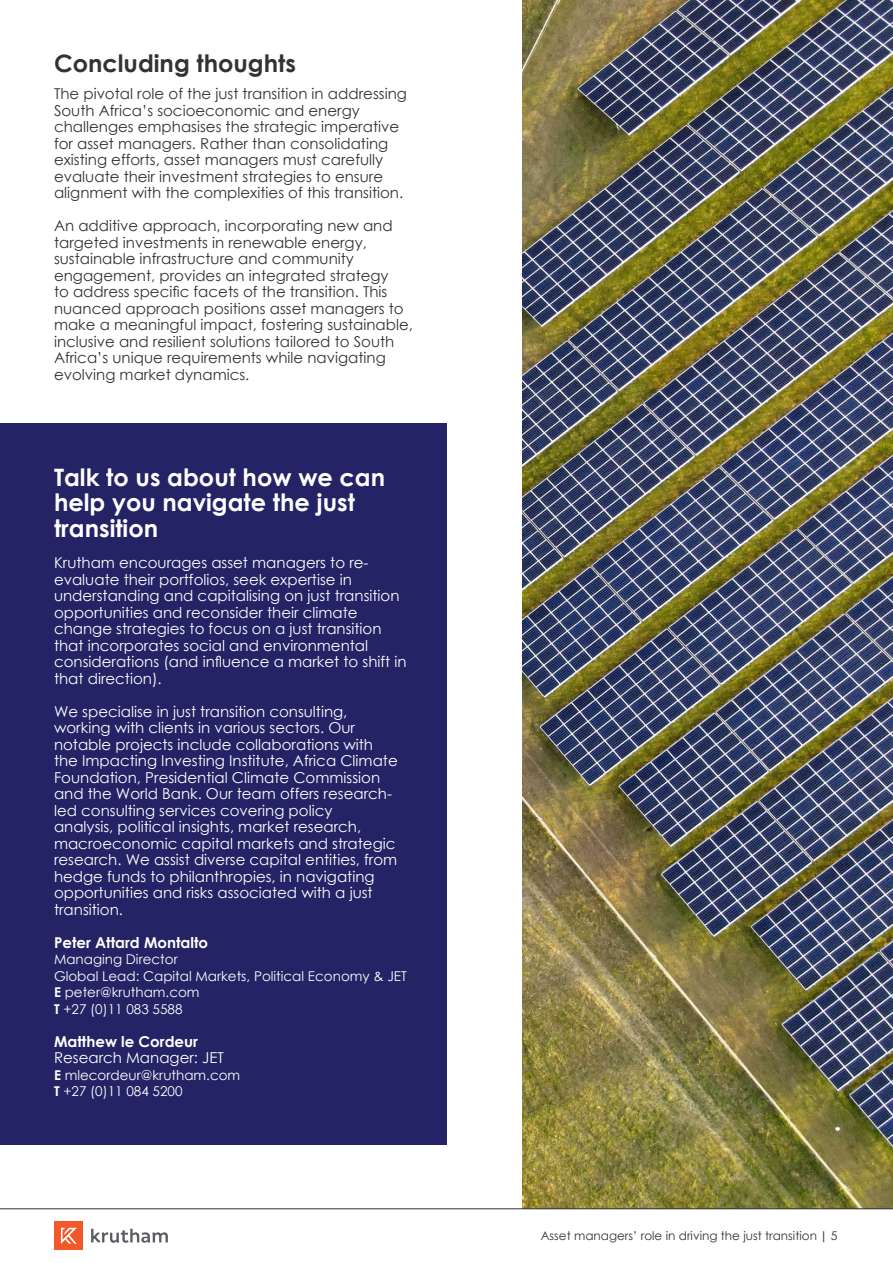
<style>
.page{position:relative;width:893px;height:1263px;background:#fff}
.page>*{position:absolute;margin:0;border:0;box-sizing:border-box;transform-origin:0 0}
.t1{font:700 24px/25.5px "Century Gothic";color:#fff}
.t2{font:700 24px "Century Gothic";color:#333}
.t3{font:15px/16.5px "Century Gothic";color:#fff}
.t4{font:15px/16.5px "Century Gothic";color:#333}
.t5{font:700 15px "Century Gothic";color:#fff}
.t6{font:13.5px/16.5px "Century Gothic";color:#fff}
.t7{font:12px "Century Gothic";color:#343433}
.s1{font-weight:700}
</style>
<div class="page">
<img style="left:522px;top:0;width:371px;height:1208px">
<div style="left:0;top:423px;width:446px;height:721px;background:#232365"></div>
<div style="left:55px;top:1221px;width:28px;height:29px;background:#f1582a"></div>
<svg style="left:61px;top:1228px;width:16px;height:16px"></svg>
<svg style="left:91px;top:1229px;width:77px;height:14px"></svg>
<hr style="left:0;top:1208px;width:893px;height:1px;background:#333">
<h1 class="t2" style="left:54px;top:45px;width:243px">Concluding thoughts</h1>
<p class="t4" style="left:54px;top:85px;width:354px">The pivotal role of the just transition in addressing South Africa’s socioeconomic and energy challenges emphasises the strategic imperative for asset managers. Rather than consolidating existing efforts, asset managers must carefully evaluate their investment strategies to ensure alignment with the complexities of this transition.</p>
<p class="t4" style="left:54px;top:217px;width:360px">An additive approach, incorporating new and targeted investments in renewable energy, sustainable infrastructure and community engagement, provides an integrated strategy<br>to address specific facets of the transition. This nuanced approach positions asset managers to make a meaningful impact, fostering sustainable, inclusive and resilient solutions tailored to South Africa’s unique requirements while navigating evolving market dynamics.</p>
<h1 class="t1" style="left:54px;top:463px;width:333px">Talk to us about how we can help you navigate the just transition</h1>
<p class="t3" style="left:54px;top:554px;width:354px">Krutham encourages asset managers to re&shy;evaluate their portfolios, seek expertise in understanding and capitalising on just transition opportunities and reconsider their climate change strategies to focus on a just transition that incorporates social and environmental considerations (and influence a market to shift in that direction).</p>
<p class="t3" style="left:54px;top:703px;width:345px">We specialise in just transition consulting, working with clients in various sectors. Our notable projects include collaborations with the Impacting Investing Institute, Africa Climate Foundation, Presidential Climate Commission and the World Bank. Our team offers research&shy;led consulting services covering policy<br>analysis, political insights, market research, macroeconomic capital markets and strategic research. We assist diverse capital entities, from hedge funds to philanthropies, in navigating opportunities and risks associated with a just transition.</p>
<p class="t5" style="left:54px;top:931px;width:156px">Peter Attard Montalto</p>
<p class="t6" style="left:54px;top:951px;width:354px">Managing Director<br>Global Lead: Capital Markets, Political Economy &amp; JET<br><span class="s1">E</span> peter@krutham.com<br><span class="s1">T</span> +27 (0)11 083 5588</p>
<p class="t5" style="left:54px;top:1030px;width:146px">Matthew le Cordeur</p>
<p class="t3" style="left:54px;top:1049px;width:171px">Research Manager: JET</p>
<p class="t6" style="left:54px;top:1066px;width:188px"><span class="s1">E</span> mlecordeur@krutham.com<br><span class="s1">T</span> +27 (0)11 084 5200</p>
<p class="t7" style="left:541px;top:1227px;width:298px">Asset managers’ role in driving the just transition <span class="s1">|</span> 5</p>
</div>
